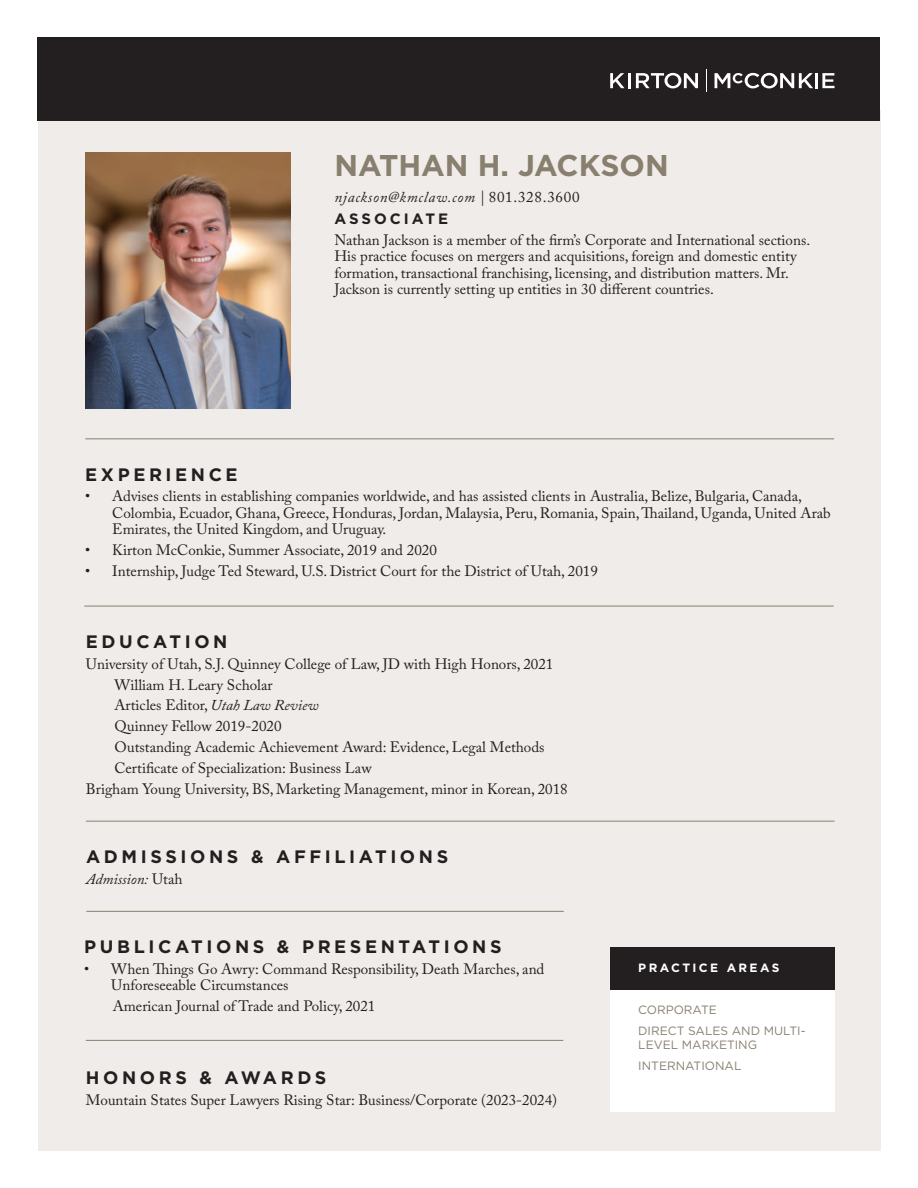
<style>
.page{position:relative;width:918px;height:1188px;background:#fff}
.page>*{position:absolute;margin:0;border:0;box-sizing:border-box;transform-origin:0 0}
.t1{font:700 30px "Gotham";color:#887f6f}
.t2{font:700 18px "Gotham";letter-spacing:.2em;color:#231f20}
.t3{font:15px/16.5px "Adobe Caslon Pro";color:#231f20}
.t4{font:italic 15px "Adobe Caslon Pro";letter-spacing:.05em;color:#231f20}
.t5{font:italic 15px "Adobe Caslon Pro";color:#231f20}
.t6{font:700 15px "Gotham";letter-spacing:.2em;color:#231f20}
.t7{font:12px/21.1px "Gotham";color:#887f6f}
.t8{font:700 12px "Gotham";letter-spacing:.2em;color:#fff}
.s1{font-style:normal}
.s2{font-style:italic}
</style>
<div class="page">
<div style="left:38px;top:110px;width:842px;height:1040px;background:#efece9"></div>
<div style="left:38px;top:38px;width:842px;height:83px;background:#231f20"></div>
<svg style="left:610px;top:73px;width:15px;height:15px"></svg>
<svg style="left:636px;top:73px;width:62px;height:15px"></svg>
<hr style="left:815px;top:73px;width:3px;height:15px;background:#fff">
<svg style="left:822px;top:73px;width:13px;height:15px"></svg>
<hr style="left:628px;top:73px;width:3px;height:15px;background:#fff">
<svg style="left:715px;top:73px;width:98px;height:15px"></svg>
<svg style="left:706px;top:69px;width:1px;height:23px"></svg>
<hr style="left:86px;top:911px;width:478px;height:1px;background:#887f6f">
<hr style="left:86px;top:1040px;width:477px;height:1px;background:#887f6f">
<hr style="left:86px;top:821px;width:749px;height:1px;background:#887f6f">
<hr style="left:84px;top:606px;width:750px;height:1px;background:#887f6f">
<hr style="left:85px;top:438px;width:749px;height:1px;background:#887f6f">
<img style="left:85px;top:152px;width:206px;height:257px">
<div style="left:610px;top:958px;width:225px;height:154px;background:#fff"></div>
<div style="left:610px;top:947px;width:225px;height:43px;background:#231f20"></div>
<h1 class="t1" style="left:334px;top:146px;width:336px">NATHAN H. JACKSON</h1>
<p class="t4" style="left:334px;top:188px;width:247px">njackson@kmclaw.com | <span class="s1">801.328.3600</span></p>
<p class="t6" style="left:334px;top:209px;width:115px">ASSOCIATE</p>
<p class="t3" style="left:334px;top:231px;width:477px">Nathan Jackson is a member of the firm’s Corporate and International sections.<br>His practice focuses on mergers and acquisitions, foreign and domestic entity formation, transactional franchising, licensing, and distribution matters. Mr.<br>Jackson is currently setting up entities in 30 different countries.</p>
<p class="t2" style="left:85px;top:462px;width:154px">EXPERIENCE</p>
<p class="t3" style="left:112px;top:488px;width:720px;text-indent:-27px">• Advises clients in establishing companies worldwide, and has assisted clients in Australia, Belize, Bulgaria, Canada,<br>Colombia, Ecuador, Ghana, Greece, Honduras, Jordan, Malaysia, Peru, Romania, Spain, Thailand, Uganda, United Arab<br>Emirates, the United Kingdom, and Uruguay.</p>
<p class="t3" style="left:85px;top:542px;width:353px">• Kirton McConkie, Summer Associate, 2019 and 2020</p>
<p class="t3" style="left:85px;top:563px;width:514px">• Internship, Judge Ted Steward, U.S. District Court for the District of Utah, 2019</p>
<p class="t2" style="left:86px;top:630px;width:143px">EDUCATION</p>
<p class="t3" style="left:86px;top:655px;width:469px">University of Utah, S.J. Quinney College of Law, JD with High Honors, 2021</p>
<p class="t3" style="left:114px;top:676px;width:160px">William H. Leary Scholar</p>
<p class="t3" style="left:114px;top:697px;width:206px">Articles Editor, <span class="s2">Utah Law Review</span></p>
<p class="t3" style="left:114px;top:718px;width:169px">Quinney Fellow 2019-2020</p>
<p class="t3" style="left:114px;top:739px;width:432px">Outstanding Academic Achievement Award: Evidence, Legal Methods</p>
<p class="t3" style="left:114px;top:759px;width:259px">Certificate of Specialization: Business Law</p>
<p class="t3" style="left:86px;top:780px;width:483px">Brigham Young University, BS, Marketing Management, minor in Korean, 2018</p>
<p class="t2" style="left:86px;top:845px;width:364px">ADMISSIONS &amp; AFFILIATIONS</p>
<p class="t5" style="left:86px;top:870px;width:98px">Admission: <span class="s1">Utah</span></p>
<p class="t2" style="left:84px;top:935px;width:419px">PUBLICATIONS &amp; PRESENTATIONS</p>
<p class="t3" style="left:111px;top:961px;width:435px;text-indent:-27px">• When Things Go Awry: Command Responsibility, Death Marches, and<br>Unforeseeable Circumstances</p>
<p class="t3" style="left:113px;top:998px;width:264px">American Journal of Trade and Policy, 2021</p>
<p class="t2" style="left:86px;top:1066px;width:242px">HONORS &amp; AWARDS</p>
<p class="t3" style="left:86px;top:1091px;width:473px">Mountain States Super Lawyers Rising Star: Business/Corporate (2023-2024)</p>
<p class="t8" style="left:638px;top:960px;width:143px">PRACTICE AREAS</p>
<p class="t7" style="left:638px;top:999px;width:169px">CORPORATE<br>DIRECT SALES AND MULTI-</p>
<p class="t7" style="left:638px;top:1034px;width:120px">LEVEL MARKETING<br>INTERNATIONAL</p>
</div>
